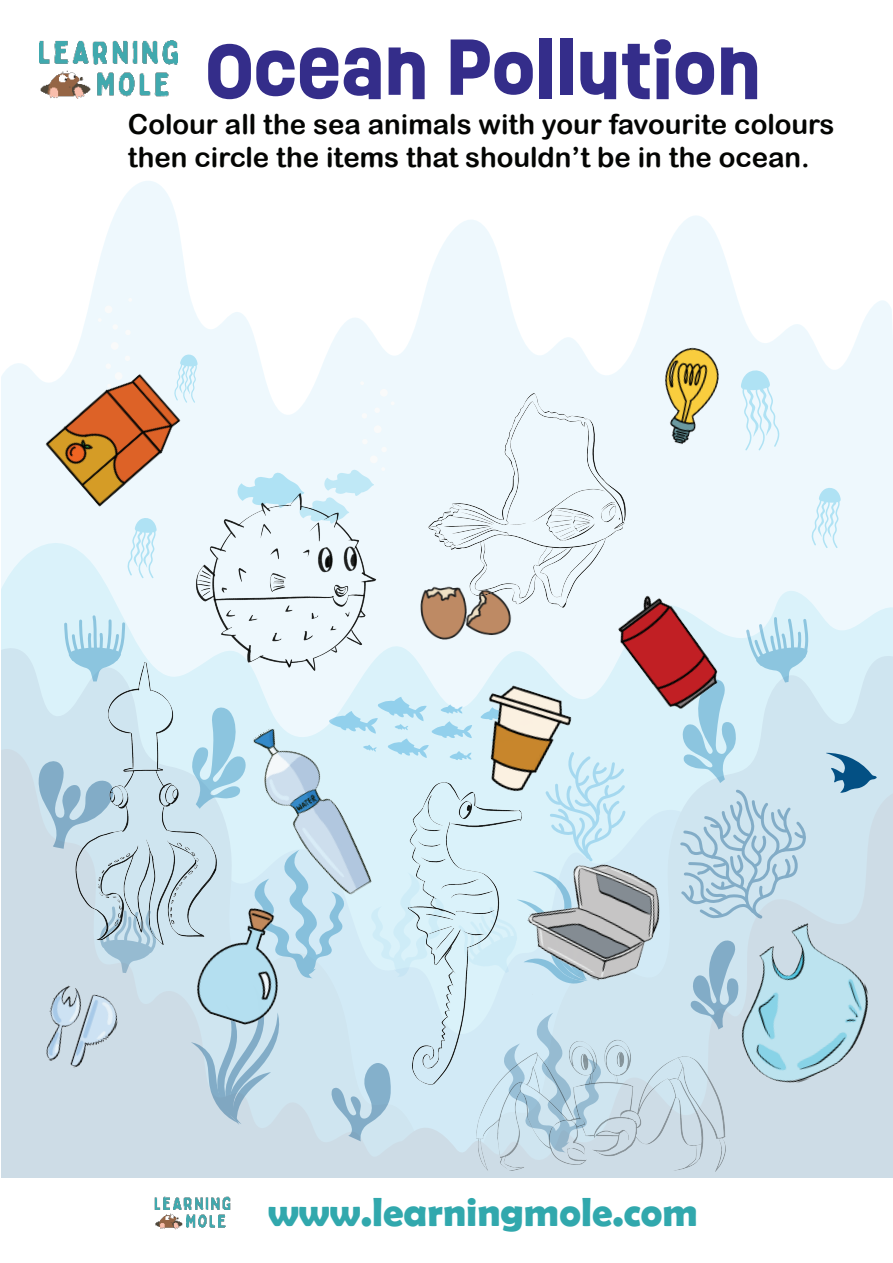
<style>
.page{position:relative;width:893px;height:1263px;background:#fff}
.page>*{position:absolute;margin:0;border:0;box-sizing:border-box;transform-origin:0 0}
.t1{font:700 72.75px "Ruddy";color:#342d8a}
.t2{font:700 40.8px "Berlin Sans FB Demi";color:#31a8ad}
.t3{font:27.6px/33.2px "Arial Rounded MT Bold";color:#040503}
</style>
<div class="page">
<img style="left:39px;top:40px;width:139px;height:59px">
<svg style="left:96px;top:181px;width:89px;height:93px;fill:#eef8fd"></svg>
<div style="left:2px;top:1034px;width:891px;height:143px;background:#cddce6"></div>
<img style="left:735px;top:644px;width:158px;height:305px">
<img style="left:1px;top:274px;width:385px;height:159px">
<div style="left:1px;top:983px;width:79px;height:165px;background:#cddce6"></div>
<img style="left:36px;top:983px;width:44px;height:93px">
<img style="left:808px;top:912px;width:80px;height:184px">
<img style="left:735px;top:300px;width:158px;height:344px">
<img style="left:228px;top:433px;width:507px;height:333px">
<img style="left:386px;top:216px;width:476px;height:423px">
<img style="left:80px;top:766px;width:728px;height:464px">
<img style="left:1px;top:396px;width:227px;height:587px">
<h1 class="t1" style="left:205px;top:16px;width:557px">Ocean Pollution</h1>
<p class="t3" style="left:128px;top:108px;width:708px">Colour all the sea animals with your favourite colours then circle the items that shouldn’t be in the ocean.</p>
<h2 class="t2" style="left:268px;top:1188px;width:432px">www.learningmole.com</h2>
</div>
